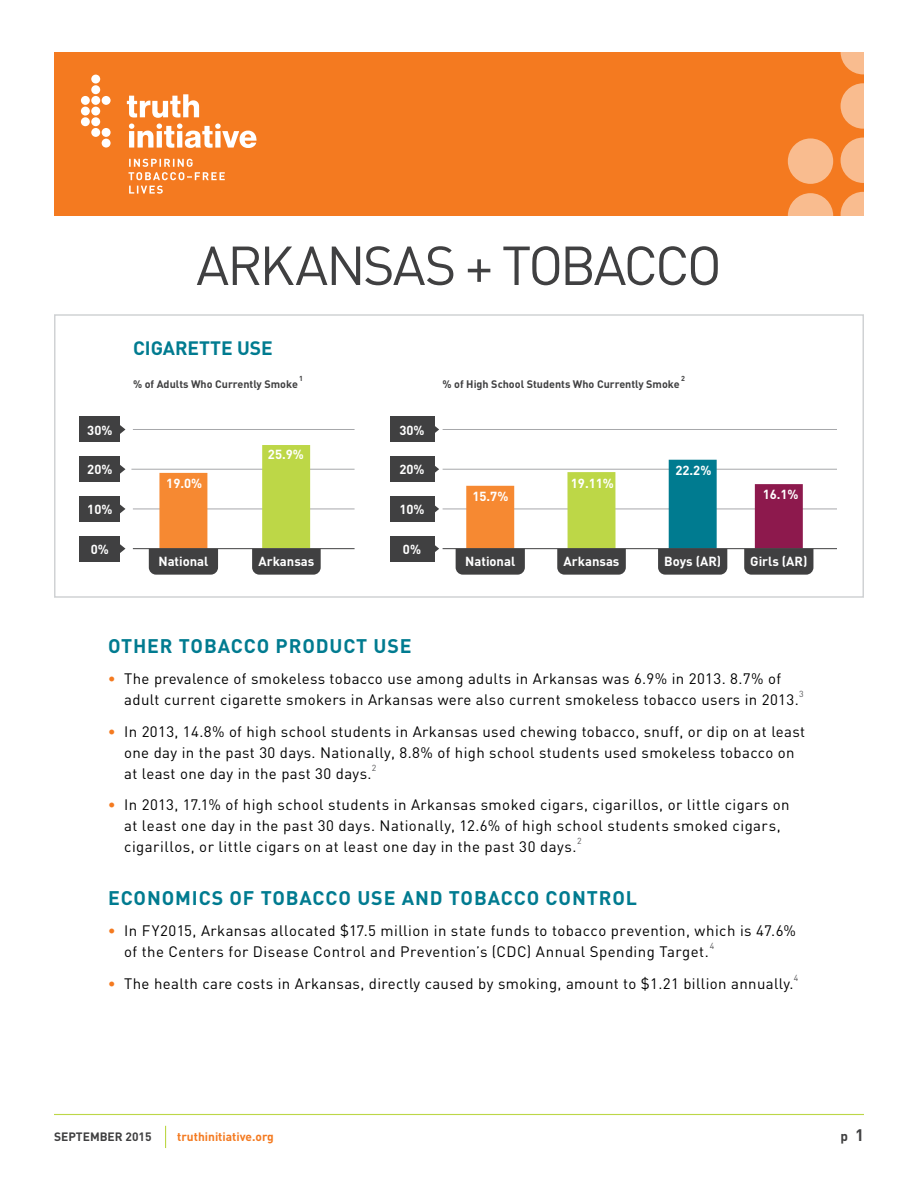
<style>
.page{position:relative;width:918px;height:1188px;background:#fff}
.page>*{position:absolute;margin:0;border:0;box-sizing:border-box;transform-origin:0 0}
._01_Title{font:54px "DIN";letter-spacing:-.05em;color:#404041}
._02_Header{font:700 19.5px "DIN";letter-spacing:.045em;color:#007b90}
.t1{font:700 19.2px "DIN Pro";color:#007b90}
.t2{font:15px/21px "DIN";letter-spacing:.025em;color:#000}
.t3{font:700 13.5px "DIN";color:#404041}
.t4{font:700 13.05px "DIN";color:#fff}
.t5{font:700 12px "DIN";color:#f47a20}
.t6{font:700 12px "DIN";color:#404041}
.t7{font:700 10.8px "DIN";color:#404041}
.t8{font:8.7px "DIN";color:#58585a}
.t9{font:700 7.2px "DIN";color:#404041}
.s1{font-weight:700;color:#f47a20}
.s2{font-size:16.5px}
</style>
<div class="page">
<hr style="left:54px;top:1114px;width:810px;height:1px;background:#bdd747">
<div style="left:54px;top:52px;width:810px;height:164px;background:#f47a20"></div>
<svg style="left:788px;top:52px;width:76px;height:164px"></svg>
<svg style="left:81px;top:75px;width:176px;height:119px"></svg>
<svg style="left:165px;top:1126px;width:1px;height:22px"></svg>
<hr style="left:133px;top:429px;width:222px;height:1px;background:#a7a8ab">
<hr style="left:131px;top:469px;width:224px;height:1px;background:#a7a8ab">
<hr style="left:133px;top:509px;width:222px;height:1px;background:#a7a8ab">
<div style="left:79px;top:417px;width:40px;height:25px;background:#404041"></div>
<svg style="left:119px;top:424px;width:6px;height:11px"></svg>
<div style="left:79px;top:456px;width:40px;height:26px;background:#404041"></div>
<svg style="left:119px;top:464px;width:6px;height:10px"></svg>
<div style="left:79px;top:496px;width:40px;height:26px;background:#404041"></div>
<svg style="left:119px;top:504px;width:6px;height:10px"></svg>
<div style="left:79px;top:536px;width:40px;height:26px;background:#404041"></div>
<svg style="left:119px;top:544px;width:6px;height:10px"></svg>
<div style="left:262px;top:445px;width:48px;height:103px;background:#bdd747"></div>
<div style="left:159px;top:473px;width:48px;height:76px;background:#f68932"></div>
<div style="left:149px;top:549px;width:69px;height:26px;background:#404041"></div>
<svg style="left:252px;top:549px;width:69px;height:26px;background:#464647"></svg>
<hr style="left:133px;top:548px;width:222px;height:1px;background:#404041">
<hr style="left:443px;top:429px;width:394px;height:1px;background:#a7a8ab">
<hr style="left:443px;top:469px;width:394px;height:1px;background:#a7a8ab">
<hr style="left:443px;top:509px;width:394px;height:1px;background:#a7a8ab">
<div style="left:390px;top:417px;width:44px;height:25px;background:#404041"></div>
<svg style="left:434px;top:424px;width:5px;height:11px"></svg>
<div style="left:390px;top:456px;width:44px;height:26px;background:#404041"></div>
<svg style="left:434px;top:464px;width:5px;height:10px"></svg>
<div style="left:390px;top:496px;width:44px;height:26px;background:#404041"></div>
<svg style="left:434px;top:504px;width:5px;height:10px"></svg>
<div style="left:390px;top:536px;width:44px;height:26px;background:#404041"></div>
<svg style="left:434px;top:544px;width:5px;height:10px"></svg>
<div style="left:567px;top:472px;width:49px;height:77px;background:#bdd747"></div>
<div style="left:466px;top:486px;width:48px;height:63px;background:#f68932"></div>
<div style="left:669px;top:460px;width:48px;height:89px;background:#007b90"></div>
<div style="left:755px;top:484px;width:48px;height:65px;background:#8d194d"></div>
<div style="left:456px;top:549px;width:69px;height:26px;background:#404041"></div>
<svg style="left:557px;top:549px;width:69px;height:26px;background:#464647"></svg>
<div style="left:658px;top:549px;width:69px;height:26px;background:#404041"></div>
<div style="left:744px;top:549px;width:69px;height:26px;background:#404041"></div>
<hr style="left:443px;top:548px;width:394px;height:1px;background:#404041">
<div style="left:54px;top:314px;width:810px;height:284px;border:2px solid #d0d2d4"></div>
<p class="_01_Title" style="left:196px;top:232px;width:527px">ARKANSAS + TOBACCO</p>
<p class="t4" style="left:87px;top:421px;width:27px">30%</p>
<p class="t4" style="left:87px;top:461px;width:27px">20%</p>
<p class="t4" style="left:87px;top:501px;width:27px">10%</p>
<p class="t4" style="left:91px;top:540px;width:20px">0%</p>
<p class="t1" style="left:133px;top:335px;width:141px">CIGARETTE USE</p>
<p class="t9" style="left:299px;top:374px;width:5px">1</p>
<p class="t7" style="left:133px;top:377px;width:166px">% of Adults Who Currently Smoke</p>
<p class="t4" style="left:166px;top:475px;width:37px">19.0%</p>
<p class="t4" style="left:268px;top:446px;width:37px">25.9%</p>
<p class="t4" style="left:158px;top:553px;width:52px">National</p>
<p class="t4" style="left:258px;top:553px;width:57px">Arkansas</p>
<p class="t4" style="left:399px;top:421px;width:27px">30%</p>
<p class="t4" style="left:399px;top:461px;width:27px">20%</p>
<p class="t4" style="left:399px;top:501px;width:27px">10%</p>
<p class="t4" style="left:403px;top:540px;width:20px">0%</p>
<p class="t9" style="left:681px;top:374px;width:5px">2</p>
<p class="t7" style="left:443px;top:377px;width:239px">% of High School Students Who Currently Smoke</p>
<p class="t4" style="left:472px;top:488px;width:37px">15.7%</p>
<p class="t4" style="left:571px;top:474px;width:45px">19.11%</p>
<p class="t4" style="left:675px;top:462px;width:37px">22.2%</p>
<p class="t4" style="left:763px;top:486px;width:37px">16.1%</p>
<p class="t4" style="left:465px;top:553px;width:52px">National</p>
<p class="t4" style="left:564px;top:553px;width:57px">Arkansas</p>
<p class="t4" style="left:664px;top:553px;width:59px">Boys (AR)</p>
<p class="t4" style="left:750px;top:553px;width:59px">Girls (AR)</p>
<p class="_02_Header" style="left:108px;top:633px;width:305px">OTHER TOBACCO PRODUCT USE</p>
<p class="t2" style="left:124px;top:668px;width:676px;text-indent:-16px"><span class="s1">•</span> The prevalence of smokeless tobacco use among adults in Arkansas was 6.9% in 2013. 8.7% of adult current cigarette smokers in Arkansas were also current smokeless tobacco users in 2013.</p>
<p class="t8" style="left:799px;top:688px;width:6px">3</p>
<p class="t2" style="left:124px;top:720px;width:682px;text-indent:-16px"><span class="s1">•</span> In 2013, 14.8% of high school students in Arkansas used chewing tobacco, snuff, or dip on at least one day in the past 30 days. Nationally, 8.8% of high school students used smokeless tobacco on at least one day in the past 30 days.</p>
<p class="t8" style="left:372px;top:762px;width:6px">2</p>
<p class="t2" style="left:124px;top:794px;width:667px;text-indent:-16px"><span class="s1">•</span> In 2013, 17.1% of high school students in Arkansas smoked cigars, cigarillos, or little cigars on at least one day in the past 30 days. Nationally, 12.6% of high school students smoked cigars, cigarillos, or little cigars on at least one day in the past 30 days.</p>
<p class="t8" style="left:577px;top:835px;width:6px">2</p>
<p class="_02_Header" style="left:108px;top:885px;width:531px">ECONOMICS OF TOBACCO USE AND TOBACCO CONTROL</p>
<p class="t2" style="left:124px;top:920px;width:673px;text-indent:-16px"><span class="s1">•</span> In FY2015, Arkansas allocated $17.5 million in state funds to tobacco prevention, which is 47.6% of the Centers for Disease Control and Prevention’s (CDC) Annual Spending Target.</p>
<p class="t8" style="left:710px;top:940px;width:6px">4</p>
<p class="t2" style="left:108px;top:972px;width:687px"><span class="s1">•</span> The health care costs in Arkansas, directly caused by smoking, amount to $1.21 billion annually.</p>
<p class="t8" style="left:794px;top:972px;width:6px">4</p>
<p class="t6" style="left:54px;top:1129px;width:99px">SEPTEMBER 2015</p>
<p class="t5" style="left:177px;top:1129px;width:98px">truthinitiative.org</p>
<p class="t3" style="left:841px;top:1127px;width:25px">p <span class="s2">1</span></p>
</div>
